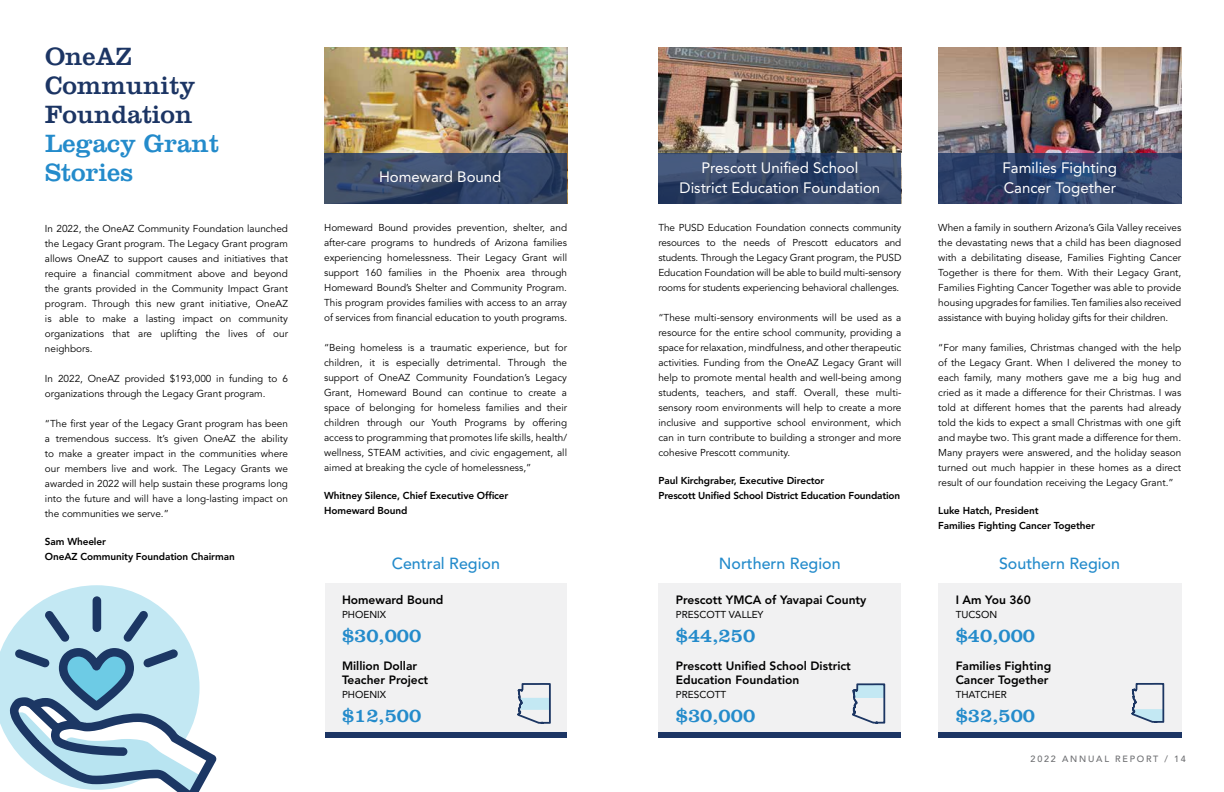
<style>
.page{position:relative;width:1224px;height:792px;background:#fff}
.page>*{position:absolute;margin:0;border:0;box-sizing:border-box;transform-origin:0 0}
.t1{font:26px/29px "Clarendon LT Std";color:#1c3564}
.t2{font:26px/29px "Clarendon LT Std";color:#248bcb}
.t3{font:20px "Clarendon LT Std";color:#248bcb}
.t4{font:500 16px "Avenir LT Std";color:#248bcb}
.t5{font:15px/20px "Avenir LT Std";color:#fff;text-align:center}
.t6{font:800 12px/14px "Avenir LT Std";color:#000}
.t7{font:10px/15px "Avenir LT Std";color:#000;text-align:justify}
.t8{font:800 10px/15px "Avenir LT Std";letter-spacing:-.01em;color:#000}
.t9{font:10px "Avenir LT Std";color:#000}
.t10{font:500 9px "Avenir LT Std";letter-spacing:.2em;color:#6d6e71}
</style>
<div class="page">
<svg style="left:0;top:585px;width:192px;height:158px;fill:#c3e8f3"></svg>
<div style="left:93px;top:596px;width:8px;height:36px;background:#1c3764;border-radius:4px"></div>
<svg style="left:123px;top:610px;width:25px;height:32px"></svg>
<svg style="left:44px;top:610px;width:26px;height:32px"></svg>
<svg style="left:10px;top:648px;width:207px;height:144px"></svg>
<img style="left:658px;top:48px;width:243px;height:105px">
<svg style="left:658px;top:153px;width:243px;height:50px;background:#36496c"></svg>
<img style="left:324px;top:48px;width:243px;height:105px">
<div style="left:325px;top:583px;width:242px;height:151px;background:#f1f1f2"></div>
<img style="left:938px;top:48px;width:243px;height:105px">
<div style="left:658px;top:583px;width:243px;height:151px;background:#f1f1f2"></div>
<div style="left:938px;top:583px;width:243px;height:151px;background:#f1f1f2"></div>
<svg style="left:324px;top:153px;width:243px;height:50px;background:#374868"></svg>
<svg style="left:938px;top:153px;width:243px;height:50px;background:#31436c"></svg>
<div style="left:325px;top:733px;width:242px;height:5px;background:#1c3564"></div>
<div style="left:658px;top:733px;width:243px;height:5px;background:#1c3564"></div>
<div style="left:938px;top:733px;width:243px;height:5px;background:#1c3564"></div>
<svg style="left:517px;top:683px;width:34px;height:41px"></svg>
<svg style="left:852px;top:683px;width:33px;height:41px"></svg>
<svg style="left:1131px;top:683px;width:33px;height:40px"></svg>
<h1 class="t1" style="left:45px;top:42px;width:152px">OneAZ<br>Community<br>Foundation</h1>
<h1 class="t2" style="left:45px;top:129px;width:176px">Legacy Grant<br>Stories</h1>
<p class="t7" style="left:45px;top:221px;width:245px">In 2022, the OneAZ Community Foundation launched the Legacy Grant program. The Legacy Grant program allows OneAZ to support causes and initiatives that require a financial commitment above and beyond the grants provided in the Community Impact Grant program. Through this new grant initiative, OneAZ is able to make a lasting impact on community organizations that are uplifting the lives of our neighbors.</p>
<p class="t7" style="left:45px;top:371px;width:244px">In 2022, OneAZ provided $193,000 in funding to 6 organizations through the Legacy Grant program.</p>
<p class="t7" style="left:45px;top:416px;width:245px">“The first year of the Legacy Grant program has been a tremendous success. It’s given OneAZ the ability to make a greater impact in the communities where our members live and work. The Legacy Grants we awarded in 2022 will help sustain these programs long into the future and will have a long-lasting impact on the communities we serve.”</p>
<p class="t8" style="left:45px;top:534px;width:191px">Sam Wheeler<br>OneAZ Community Foundation Chairman</p>
<h3 class="t5" style="left:680px;top:158px;width:202px">Prescott Unified School<br>District Education Foundation</h3>
<h3 class="t5" style="left:379px;top:167px;width:124px">Homeward Bound</h3>
<h3 class="t5" style="left:1003px;top:158px;width:116px;text-align:left">Families Fighting<br>Cancer Together</h3>
<p class="t7" style="left:324px;top:221px;width:245px">Homeward Bound provides prevention, shelter, and after-care programs to hundreds of Arizona families experiencing homelessness. Their Legacy Grant will support 160 families in the Phoenix area through Homeward Bound’s Shelter and Community Program.<br>This program provides families with access to an array of services from financial education to youth programs.</p>
<p class="t7" style="left:324px;top:341px;width:245px">“Being homeless is a traumatic experience, but for children, it is especially detrimental. Through the support of OneAZ Community Foundation’s Legacy Grant, Homeward Bound can continue to create a space of belonging for homeless families and their children through our Youth Programs by offering access to programming that promotes life skills, health/ wellness, STEAM activities, and civic engagement, all aimed at breaking the cycle of homelessness,”</p>
<p class="t8" style="left:324px;top:488px;width:186px">Whitney Silence, Chief Executive Officer<br>Homeward Bound</p>
<p class="t7" style="left:658px;top:221px;width:245px">The PUSD Education Foundation connects community resources to the needs of Prescott educators and students. Through the Legacy Grant program, the PUSD Education Foundation will be able to build multi-sensory rooms for students experiencing behavioral challenges.</p>
<p class="t7" style="left:658px;top:311px;width:245px">“These multi-sensory environments will be used as a resource for the entire school community, providing a space for relaxation, mindfulness, and other therapeutic activities. Funding from the OneAZ Legacy Grant will help to promote mental health and well-being among students, teachers, and staff. Overall, these multi&shy;sensory room environments will help to create a more inclusive and supportive school environment, which can in turn contribute to building a stronger and more cohesive Prescott community.</p>
<p class="t8" style="left:658px;top:473px;width:243px">Paul Kirchgraber, Executive Director<br>Prescott Unified School District Education Foundation</p>
<p class="t7" style="left:938px;top:221px;width:245px">When a family in southern Arizona’s Gila Valley receives the devastating news that a child has been diagnosed with a debilitating disease, Families Fighting Cancer Together is there for them. With their Legacy Grant, Families Fighting Cancer Together was able to provide housing upgrades for families. Ten families also received assistance with buying holiday gifts for their children.</p>
<p class="t7" style="left:938px;top:341px;width:245px">“For many families, Christmas changed with the help of the Legacy Grant. When I delivered the money to each family, many mothers gave me a big hug and cried as it made a difference for their Christmas. I was told at different homes that the parents had already told the kids to expect a small Christmas with one gift and maybe two. This grant made a difference for them.<br>Many prayers were answered, and the holiday season turned out much happier in these homes as a direct result of our foundation receiving the Legacy Grant.”</p>
<p class="t8" style="left:938px;top:503px;width:158px">Luke Hatch, President<br>Families Fighting Cancer Together</p>
<h3 class="t4" style="left:392px;top:555px;width:110px">Central Region</h3>
<h3 class="t4" style="left:719px;top:555px;width:123px">Northern Region</h3>
<h3 class="t4" style="left:999px;top:555px;width:122px">Southern Region</h3>
<p class="t6" style="left:342px;top:593px;width:103px">Homeward Bound</p>
<p class="t9" style="left:342px;top:609px;width:46px">PHOENIX</p>
<h2 class="t3" style="left:342px;top:624px;width:81px">$30,000</h2>
<p class="t6" style="left:342px;top:659px;width:88px">Million Dollar<br>Teacher Project</p>
<p class="t9" style="left:342px;top:688px;width:46px">PHOENIX</p>
<h2 class="t3" style="left:342px;top:703px;width:81px">$12,500</h2>
<p class="t6" style="left:676px;top:593px;width:192px">Prescott YMCA of Yavapai County</p>
<p class="t9" style="left:676px;top:609px;width:89px">PRESCOTT VALLEY</p>
<h2 class="t3" style="left:676px;top:624px;width:81px">$44,250</h2>
<p class="t6" style="left:676px;top:659px;width:177px">Prescott Unified School District<br>Education Foundation</p>
<p class="t9" style="left:676px;top:688px;width:52px">PRESCOTT</p>
<h2 class="t3" style="left:676px;top:703px;width:81px">$30,000</h2>
<p class="t6" style="left:956px;top:593px;width:77px">I Am You 360</p>
<p class="t9" style="left:956px;top:609px;width:43px">TUCSON</p>
<h2 class="t3" style="left:956px;top:624px;width:81px">$40,000</h2>
<p class="t6" style="left:956px;top:659px;width:97px">Families Fighting<br>Cancer Together</p>
<p class="t9" style="left:956px;top:688px;width:53px">THATCHER</p>
<h2 class="t3" style="left:956px;top:703px;width:81px">$32,500</h2>
<p class="t10" style="left:1031px;top:753px;width:157px">2022 ANNUAL REPORT / 14</p>
</div>
